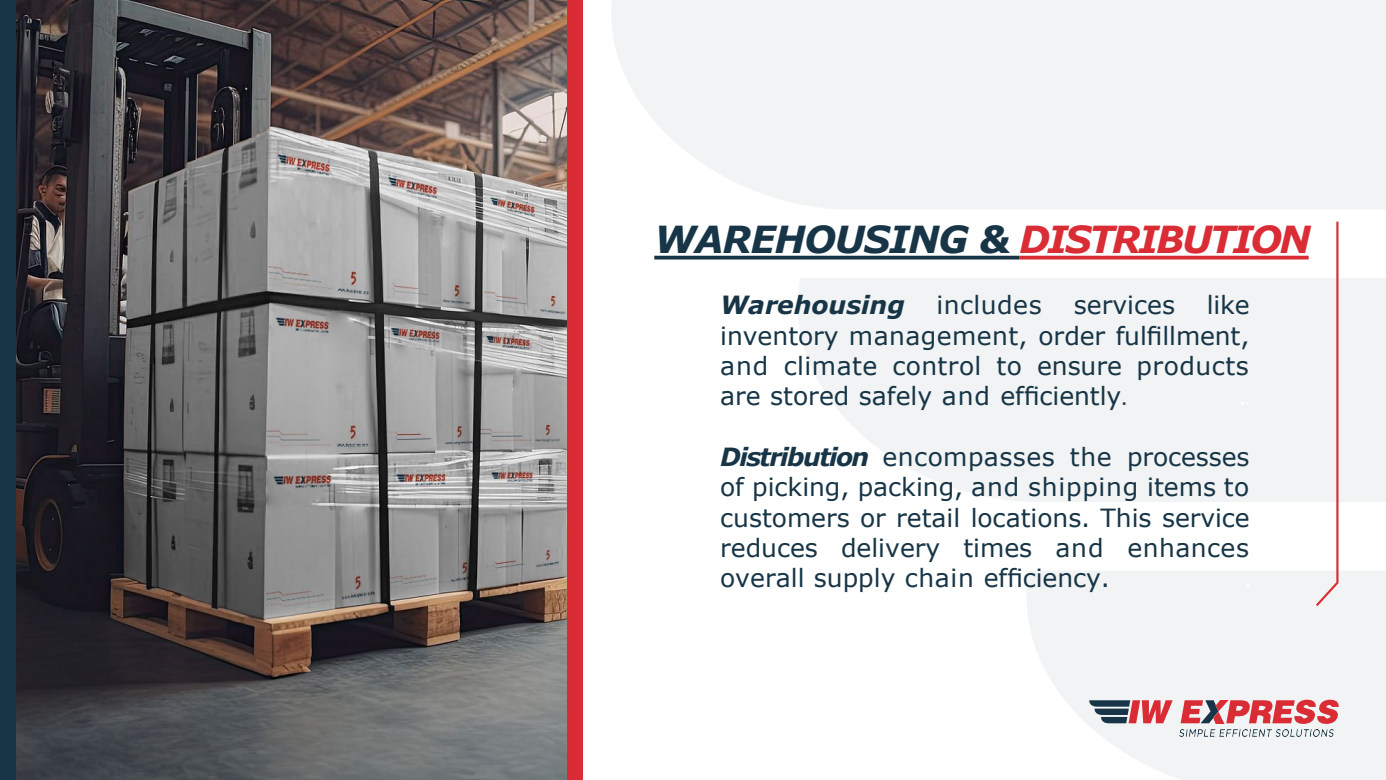
<style>
.page{position:relative;width:1386px;height:780px;background:#fff}
.page>*{position:absolute;margin:0;border:0;box-sizing:border-box;transform-origin:0 0}
.t1{font:italic 700 37.19px "Verdana";letter-spacing:-.065em;color:#173546}
.t2{font:25.03px/30.2px "Verdana";color:#173546;text-align:justify}
.t3{font:italic 700 25.03px "Verdana";color:#173546}
.t4{font:25.03px "Verdana";letter-spacing:.02em;color:#173546}
.s1{color:#d92c34}
.s2{font-family:"Calibri"}
.s3{font-weight:700;font-style:italic}
</style>
<div class="page">
<img style="left:582px;top:0;width:803px;height:779px">
<svg style="left:1226px;top:699px;width:112px;height:24px"></svg>
<svg style="left:1180px;top:700px;width:33px;height:23px"></svg>
<img style="left:1213px;top:700px;width:14px;height:23px">
<svg style="left:1089px;top:700px;width:83px;height:23px"></svg>
<img style="left:1178px;top:729px;width:155px;height:7px">
<img style="left:16px;top:0;width:550px;height:779px">
<div style="left:0;top:0;width:16px;height:779px;background:#173546"></div>
<div style="left:566px;top:0;width:16px;height:779px;background:#d92c34"></div>
<svg style="left:654px;top:219px;width:685px;height:389px"></svg>
<h2 class="t1" style="left:654px;top:213px;width:658px">WAREHOUSING &amp; <span class="s1">DISTRIBUTION</span></h2>
<p class="t2" style="left:720px;top:290px;width:531px;text-indent:486px">like inventory management, order fulfillment, and climate control to ensure products are stored safely and efficiently<span class="s2">.</span></p>
<p class="t2" style="left:720px;top:441px;width:531px"><span class="s3">Distribution</span> encompasses the processes of picking, packing, and shipping items to customers or retail locations. This service reduces delivery times and enhances overall supply chain efficiency.</p>
<p class="t3" style="left:720px;top:287px;width:186px">Warehousing</p>
<p class="t4" style="left:936px;top:288px;width:107px">includes</p>
<p class="t2" style="left:1073px;top:290px;width:103px">services</p>
</div>
